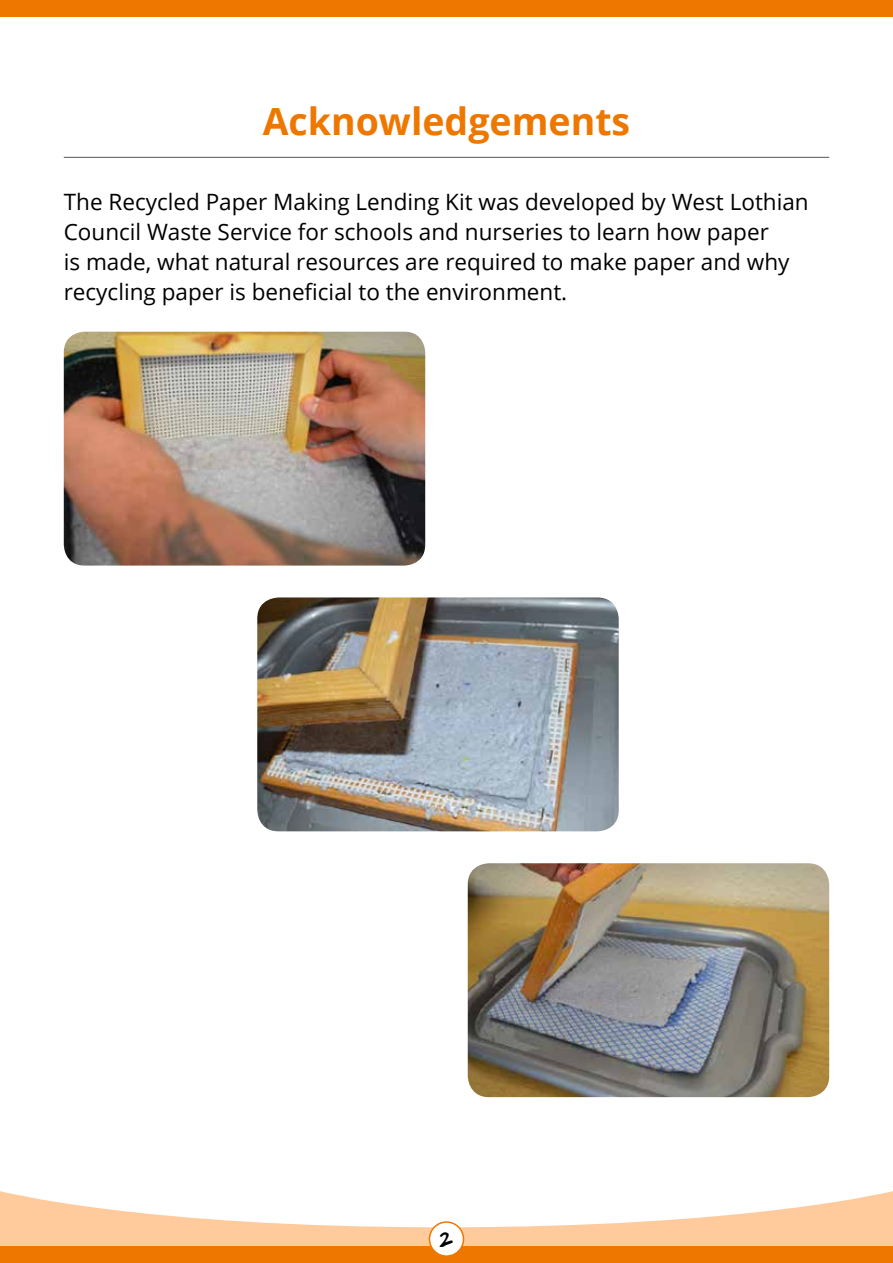
<style>
.page{position:relative;width:893px;height:1263px;background:#fff}
.page>*{position:absolute;margin:0;border:0;box-sizing:border-box;transform-origin:0 0}
.t1{font:700 37.5px "Open Sans";color:#e70}
.t2{font:30px "Completein Him";color:#000}
.t3{font:22.5px/30px "Open Sans";color:#000}
.s1{font-family:"Open Sans";font-size:18px;color:#fff}
</style>
<div class="page">
<div style="left:0;top:1237px;width:893px;height:26px;background:#e70"></div>
<div style="left:0;top:0;width:893px;height:17px;background:#e70"></div>
<svg style="left:0;top:1191px;width:893px;height:55px;fill:#ffcb9d"></svg>
<div style="left:429px;top:1222px;width:34px;height:34px;background:#fff;border-radius:50%"></div>
<div style="left:429px;top:1221px;width:35px;height:36px;border:2px solid #e70;border-radius:50%"></div>
<hr style="left:64px;top:157px;width:765px;height:1px;background:#575756">
<img style="left:257px;top:597px;width:362px;height:234px">
<img style="left:64px;top:332px;width:361px;height:234px">
<img style="left:468px;top:863px;width:361px;height:234px">
<h1 class="t1" style="left:263px;top:95px;width:369px">Acknowledgements</h1>
<p class="t3" style="left:64px;top:186px;width:746px">The Recycled Paper Making Lending Kit was developed by West Lothian Council Waste Service for schools and nurseries to learn how paper<br>is made, what natural resources are required to make paper and why recycling paper is beneficial to the environment.</p>
<h2 class="t2" style="left:440px;top:1225px;width:15px">2<span class="s1">2</span></h2>
</div>
